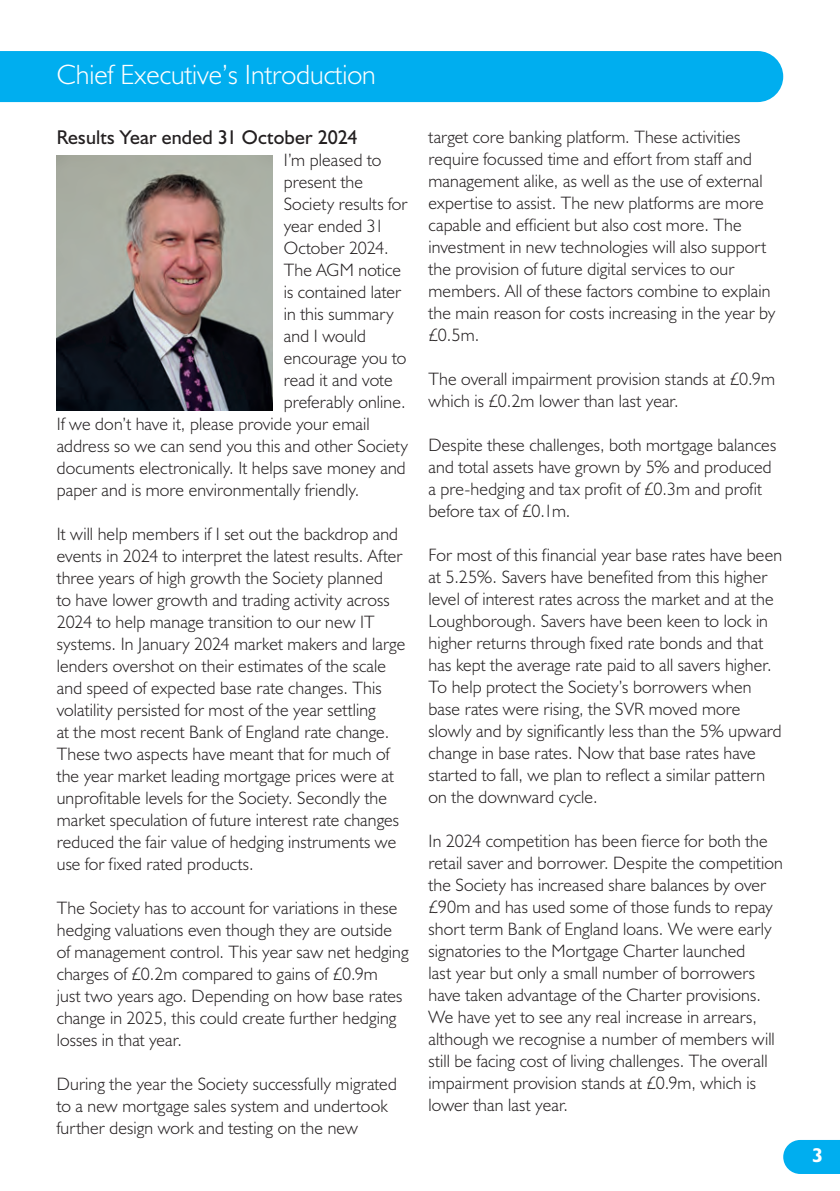
<style>
.page{position:relative;width:840px;height:1191px;background:#fff}
.page>*{position:absolute;margin:0;border:0;box-sizing:border-box;transform-origin:0 0}
.t1{font:300 28px "Humanist 521 BT";color:#fff}
.t2{font:20px "Humanist 521 BT";letter-spacing:.01em;color:#231f20}
.t3{font:700 20px "Humanist 521 BT";color:#fff}
.t4{font:300 18px/22px "Humanist 521 BT";letter-spacing:.01em;color:#231f20}
</style>
<div class="page">
<svg style="left:783px;top:1140px;width:56px;height:34px;background:#11b3f0"></svg>
<div style="left:0;top:51px;width:782px;height:51px;background:#00aeef"></div>
<img style="left:57px;top:155px;width:215px;height:255px">
<h1 class="t1" style="left:57px;top:57px;width:320px">Chief Executive’s Introduction</h1>
<p class="t2" style="left:57px;top:125px;width:302px">Results Year ended 31 October 2024</p>
<p class="t4" style="left:283px;top:149px;width:99px">I’m pleased to</p>
<p class="t4" style="left:283px;top:171px;width:81px">present the</p>
<p class="t4" style="left:283px;top:193px;width:125px">Society results for</p>
<p class="t4" style="left:283px;top:215px;width:101px">year ended 31</p>
<p class="t4" style="left:283px;top:237px;width:106px">October 2024.</p>
<p class="t4" style="left:283px;top:259px;width:119px">The AGM notice</p>
<p class="t4" style="left:283px;top:281px;width:119px">is contained later</p>
<p class="t4" style="left:283px;top:303px;width:111px">in this summary</p>
<p class="t4" style="left:283px;top:325px;width:84px">and I would</p>
<p class="t4" style="left:283px;top:347px;width:124px">encourage you to</p>
<p class="t4" style="left:283px;top:369px;width:110px">read it and vote</p>
<p class="t4" style="left:283px;top:391px;width:123px">preferably online.</p>
<p class="t4" style="left:57px;top:413px;width:314px">If we don’t have it, please provide your email</p>
<p class="t4" style="left:57px;top:435px;width:352px">address so we can send you this and other Society</p>
<p class="t4" style="left:57px;top:457px;width:350px">documents electronically. It helps save money and</p>
<p class="t4" style="left:57px;top:479px;width:304px">paper and is more environmentally friendly.</p>
<p class="t4" style="left:57px;top:522px;width:350px">It will help members if I set out the backdrop and events in 2024 to interpret the latest results. After three years of high growth the Society planned<br>to have lower growth and trading activity across 2024 to help manage transition to our new IT systems. In January 2024 market makers and large lenders overshot on their estimates of the scale and speed of expected base rate changes. This volatility persisted for most of the year settling<br>at the most recent Bank of England rate change.<br>These two aspects have meant that for much of the year market leading mortgage prices were at unprofitable levels for the Society. Secondly the market speculation of future interest rate changes reduced the fair value of hedging instruments we use for fixed rated products.</p>
<p class="t4" style="left:57px;top:896px;width:353px">The Society has to account for variations in these hedging valuations even though they are outside of management control. This year saw net hedging charges of £0.2m compared to gains of £0.9m<br>just two years ago. Depending on how base rates change in 2025, this could create further hedging losses in that year.</p>
<p class="t4" style="left:57px;top:1072px;width:341px">During the year the Society successfully migrated to a new mortgage sales system and undertook further design work and testing on the new</p>
<p class="t4" style="left:428px;top:125px;width:348px">target core banking platform. These activities require focussed time and effort from staff and management alike, as well as the use of external expertise to assist. The new platforms are more capable and efficient but also cost more. The investment in new technologies will also support the provision of future digital services to our members. All of these factors combine to explain the main reason for costs increasing in the year by £0.5m.</p>
<p class="t4" style="left:428px;top:367px;width:348px">The overall impairment provision stands at £0.9m which is £0.2m lower than last year.</p>
<p class="t4" style="left:428px;top:433px;width:349px">Despite these challenges, both mortgage balances and total assets have grown by 5% and produced a pre-hedging and tax profit of £0.3m and profit before tax of £0.1m.</p>
<p class="t4" style="left:428px;top:543px;width:355px">For most of this financial year base rates have been at 5.25%. Savers have benefited from this higher level of interest rates across the market and at the Loughborough. Savers have been keen to lock in higher returns through fixed rate bonds and that has kept the average rate paid to all savers higher.<br>To help protect the Society’s borrowers when base rates were rising, the SVR moved more slowly and by significantly less than the 5% upward change in base rates. Now that base rates have started to fall, we plan to reflect a similar pattern on the downward cycle.</p>
<p class="t4" style="left:428px;top:829px;width:356px">In 2024 competition has been fierce for both the retail saver and borrower. Despite the competition the Society has increased share balances by over £90m and has used some of those funds to repay short term Bank of England loans. We were early signatories to the Mortgage Charter launched<br>last year but only a small number of borrowers have taken advantage of the Charter provisions.<br>We have yet to see any real increase in arrears, although we recognise a number of members will still be facing cost of living challenges. The overall impairment provision stands at £0.9m, which is lower than last year.</p>
<p class="t3" style="left:811px;top:1142px;width:12px">3</p>
</div>
